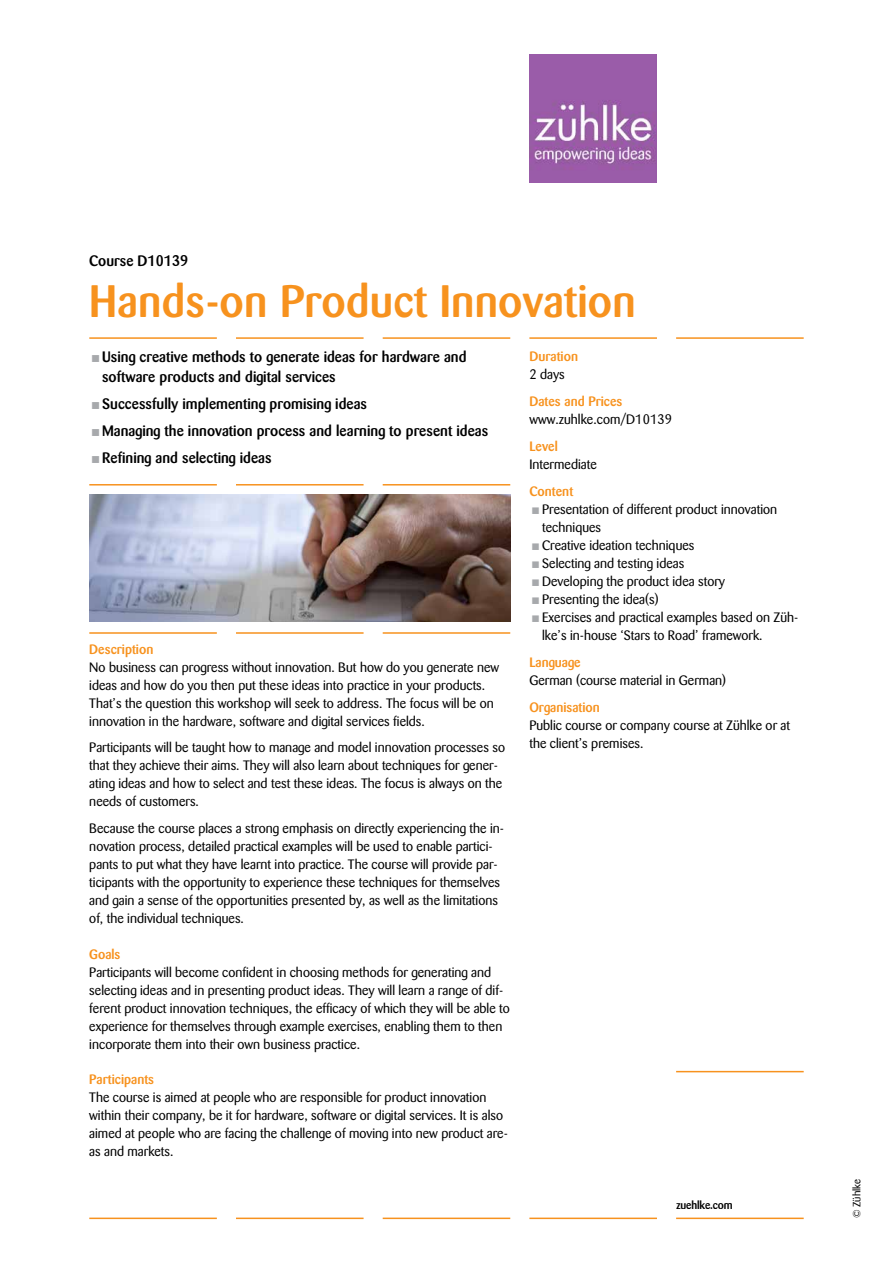
<style>
.page{position:relative;width:893px;height:1263px;background:#fff}
.page>*{position:absolute;margin:0;border:0;box-sizing:border-box;transform-origin:0 0}
.t1{font:45px "AA Zuehlke Med OTPS";letter-spacing:.005em;color:#f7921e}
.t2{font:15px/19.5px "AA Zuehlke Med OTPS";color:#000}
.t3{font:13.5px/18px "AA Zuehlke OTPS";color:#000}
.t4{font:13.5px "AA Zuehlke Med OTPS";color:#f7921e}
.t5{font:500 11.25px "AA Zuehlke";letter-spacing:-.015em;color:#000}
.t6{font:10.5px "AA Zuehlke OTPS";color:#000}
.s1{font-family:"AA Zuehlke OTPS";font-size:13.5px;color:#a7a9ac}
.s2{font-size:12.75px;color:#a7a9ac}
</style>
<div class="page">
<hr style="left:89px;top:337px;width:128px;height:2px;background:#f7921e">
<hr style="left:236px;top:337px;width:128px;height:2px;background:#f7921e">
<hr style="left:383px;top:337px;width:127px;height:2px;background:#f7921e">
<hr style="left:529px;top:337px;width:128px;height:2px;background:#f7921e">
<hr style="left:676px;top:337px;width:128px;height:2px;background:#f7921e">
<hr style="left:89px;top:484px;width:128px;height:1px;background:#f7921e">
<hr style="left:236px;top:484px;width:128px;height:1px;background:#f7921e">
<hr style="left:383px;top:632px;width:127px;height:2px;background:#f7921e">
<hr style="left:383px;top:484px;width:127px;height:1px;background:#f7921e">
<hr style="left:89px;top:632px;width:128px;height:2px;background:#f7921e">
<hr style="left:676px;top:1071px;width:128px;height:1px;background:#f7921e">
<hr style="left:89px;top:1217px;width:128px;height:2px;background:#f7921e">
<hr style="left:236px;top:1217px;width:128px;height:2px;background:#f7921e">
<hr style="left:383px;top:1217px;width:127px;height:2px;background:#f7921e">
<hr style="left:529px;top:1217px;width:128px;height:2px;background:#f7921e">
<hr style="left:676px;top:1217px;width:128px;height:2px;background:#f7921e">
<hr style="left:236px;top:632px;width:128px;height:2px;background:#f7921e">
<img style="left:89px;top:494px;width:421px;height:128px">
<img style="left:529px;top:55px;width:128px;height:128px">
<p class="t2" style="left:89px;top:251px;width:101px">Course D10139</p>
<h1 class="t1" style="left:89px;top:275px;width:548px">Hands-on Product Innovation</h1>
<p class="t2" style="left:102px;top:347px;width:366px;text-indent:-13px"><span class="s1">•</span>Using creative methods to generate ideas for hardware and software products and digital services</p>
<p class="t2" style="left:89px;top:394px;width:279px"><span class="s1">•</span>Successfully implementing promising ideas</p>
<p class="t2" style="left:89px;top:421px;width:401px"><span class="s1">•</span>Managing the innovation process and learning to present ideas</p>
<p class="t2" style="left:89px;top:448px;width:184px"><span class="s1">•</span>Refining and selecting ideas</p>
<p class="t4" style="left:529px;top:348px;width:50px">Duration</p>
<p class="t3" style="left:529px;top:365px;width:37px">2 days</p>
<p class="t4" style="left:529px;top:393px;width:95px">Dates and Prices</p>
<p class="t3" style="left:529px;top:410px;width:144px">www.zuhlke.com/D10139</p>
<p class="t4" style="left:529px;top:438px;width:30px">Level</p>
<p class="t3" style="left:529px;top:455px;width:69px">Intermediate</p>
<p class="t4" style="left:529px;top:483px;width:45px">Content</p>
<p class="t3" style="left:542px;top:500px;width:237px;text-indent:-13px"><span class="s2">•</span>Presentation of different product innovation techniques</p>
<p class="t3" style="left:529px;top:536px;width:167px"><span class="s2">•</span>Creative ideation techniques</p>
<p class="t3" style="left:529px;top:554px;width:156px"><span class="s2">•</span>Selecting and testing ideas</p>
<p class="t3" style="left:529px;top:572px;width:197px"><span class="s2">•</span>Developing the product idea story</p>
<p class="t3" style="left:529px;top:590px;width:131px"><span class="s2">•</span>Presenting the idea(s)</p>
<p class="t3" style="left:542px;top:608px;width:258px;text-indent:-13px"><span class="s2">•</span>Exercises and practical examples based on Züh&shy;lke’s in-house ‘Stars to Road’ framework.</p>
<p class="t4" style="left:529px;top:654px;width:53px">Language</p>
<p class="t3" style="left:529px;top:672px;width:198px">German (course material in German)</p>
<p class="t4" style="left:529px;top:700px;width:72px">Organisation</p>
<p class="t3" style="left:529px;top:717px;width:262px">Public course or company course at Zühlke or at the client’s premises.</p>
<p class="t4" style="left:89px;top:641px;width:66px">Description</p>
<p class="t3" style="left:89px;top:658px;width:411px">No business can progress without innovation. But how do you generate new ideas and how do you then put these ideas into practice in your products.<br>That’s the question this workshop will seek to address. The focus will be on innovation in the hardware, software and digital services fields.</p>
<p class="t3" style="left:89px;top:739px;width:417px">Participants will be taught how to manage and model innovation processes so that they achieve their aims. They will also learn about techniques for gener&shy;ating ideas and how to select and test these ideas. The focus is always on the needs of customers.</p>
<p class="t3" style="left:89px;top:819px;width:416px">Because the course places a strong emphasis on directly experiencing the in&shy;novation process, detailed practical examples will be used to enable partici&shy;pants to put what they have learnt into practice. The course will provide par&shy;ticipants with the opportunity to experience these techniques for themselves and gain a sense of the opportunities presented by, as well as the limitations of, the individual techniques.</p>
<p class="t4" style="left:89px;top:946px;width:33px">Goals</p>
<p class="t3" style="left:89px;top:963px;width:422px">Participants will become confident in choosing methods for generating and selecting ideas and in presenting product ideas. They will learn a range of dif&shy;ferent product innovation techniques, the efficacy of which they will be able to experience for themselves through example exercises, enabling them to then incorporate them into their own business practice.</p>
<p class="t4" style="left:89px;top:1071px;width:66px">Participants</p>
<p class="t3" style="left:89px;top:1088px;width:420px">The course is aimed at people who are responsible for product innovation within their company, be it for hardware, software or digital services. It is also aimed at people who are facing the challenge of moving into new product are&shy;as and markets.</p>
<p class="t5" style="left:676px;top:1198px;width:58px">zuehlke.com</p>
<p class="t6" style="left:851px;top:1218px;width:41px;rotate:-90deg">© Zühlke</p>
</div>
